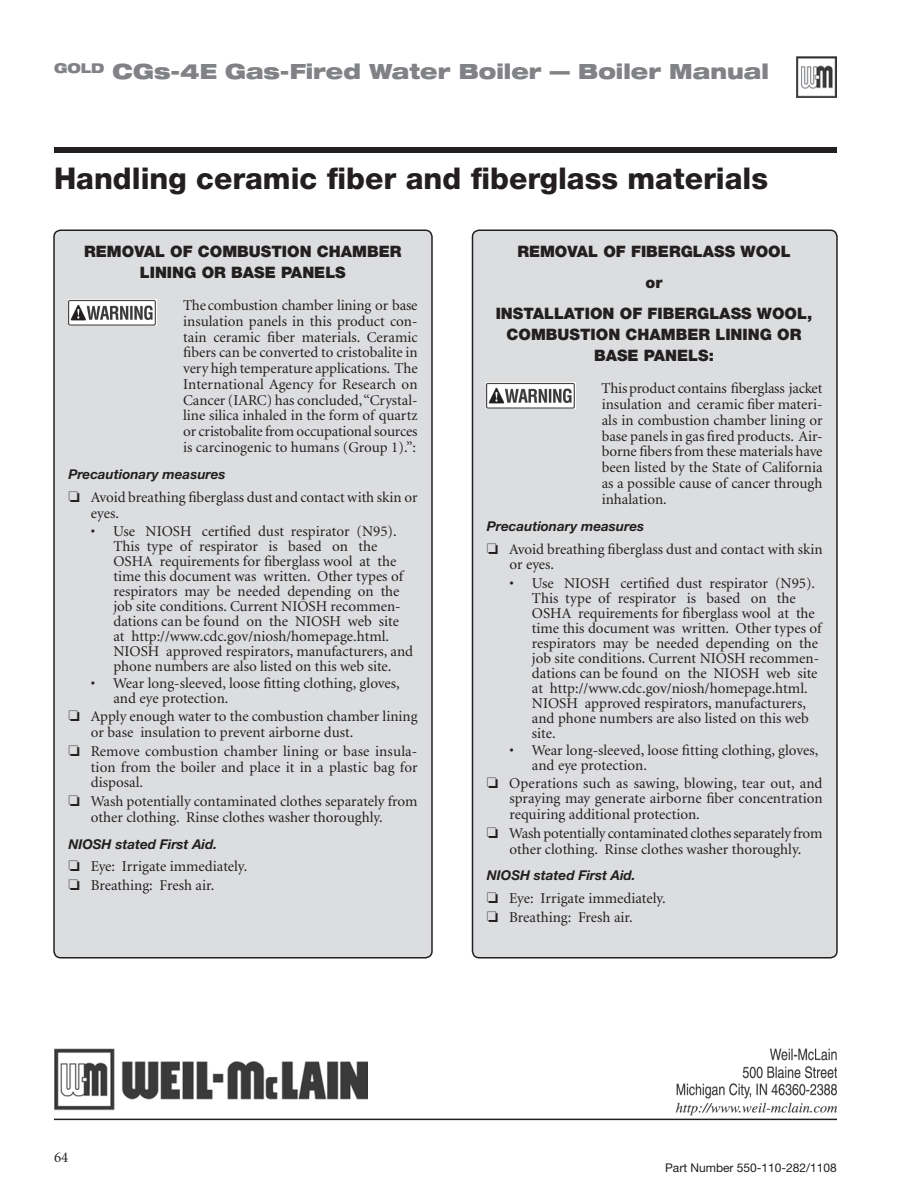
<style>
.page{position:relative;width:918px;height:1188px;background:#fff}
.page>*{position:absolute;margin:0;border:0;box-sizing:border-box;transform-origin:0 0}
.t1{font:800 30px "Helvetica Neue";color:#231f20}
.t2{font:900 expanded 21px "Helvetica Neue";color:#808285;scale:.96 1}
.t3{font:900 15.75px/21px "Helvetica Neue";color:#231f20;text-align:center}
.t4{font:15px/15.8px "Minion";color:#231f20}
.t5{font:italic 700 13.5px "Helvetica Neue";color:#231f20}
.t6{font:12px "Helvetica Neue";color:#231f20}
</style>
<div class="page">
<img style="left:796px;top:57px;width:41px;height:40px">
<img style="left:675px;top:1049px;width:162px;height:66px">
<div style="left:54px;top:147px;width:783px;height:6px;background:#231f20"></div>
<div style="left:54px;top:230px;width:378px;height:728px;background:#dcdddf;border-radius:7px"></div>
<img style="left:68px;top:300px;width:89px;height:25px">
<div style="left:53px;top:230px;width:380px;height:728px;border:2px solid #231f20;border-radius:7px"></div>
<div style="left:472px;top:230px;width:365px;height:728px;background:#dcdddf;border-radius:7px"></div>
<img style="left:487px;top:383px;width:88px;height:25px">
<div style="left:472px;top:230px;width:366px;height:728px;border:2px solid #231f20;border-radius:7px"></div>
<img style="left:54px;top:1049px;width:314px;height:62px">
<hr style="left:54px;top:1119px;width:783px;height:1px;background:#231f20">
<h2 class="t2" style="left:54px;top:57px;width:746px"><sup>GOLD</sup> CGs-4E Gas-Fired Water Boiler — Boiler Manual</h2>
<h1 class="t1" style="left:54px;top:160px;width:716px">Handling ceramic fiber and fiberglass materials</h1>
<p class="t3" style="left:84px;top:240px;width:319px">REMOVAL OF COMBUSTION CHAMBER<br>LINING OR BASE PANELS</p>
<p class="t4" style="left:183px;top:298px;width:236px;text-align:justify">The combustion chamber lining or base insulation panels in this product con&shy;tain ceramic fiber materials. Ceramic fibers can be converted to cristobalite in very high temperature applications. The International Agency for Research on Cancer (IARC) has concluded,“Crystal&shy;line silica inhaled in the form of quartz or cristobalite from occupational sources is carcinogenic to humans (Group 1).”:</p>
<p class="t5" style="left:68px;top:466px;width:159px">Precautionary measures</p>
<p class="t4" style="left:91px;top:490px;width:328px;text-indent:-22px">❏ Avoid breathing fiberglass dust and contact with skin or eyes.</p>
<p class="t4" style="left:113px;top:524px;width:301px;line-height:15px;text-indent:-22px">• Use NIOSH certified dust respirator (N95).<br>This type of respirator is based on the OSHA requirements for fiberglass wool at the time this document was written. Other types of respirators may be needed depending on the job site conditions. Current NIOSH recommen&shy;dations can be found on the NIOSH web site at http://www.cdc.gov/niosh/homepage.html.<br>NIOSH approved respirators, manufacturers, and phone numbers are also listed on this web site.</p>
<p class="t4" style="left:113px;top:676px;width:288px;line-height:15px;text-indent:-23px">• Wear long-sleeved, loose fitting clothing, gloves, and eye protection.</p>
<p class="t4" style="left:91px;top:709px;width:328px;text-indent:-22px">❏ Apply enough water to the combustion chamber lining or base insulation to prevent airborne dust.</p>
<p class="t4" style="left:91px;top:744px;width:328px;text-align:justify;text-indent:-22px">❏ Remove combustion chamber lining or base insula&shy;tion from the boiler and place it in a plastic bag for disposal.</p>
<p class="t4" style="left:91px;top:794px;width:328px;text-indent:-22px">❏ Wash potentially contaminated clothes separately from other clothing. Rinse clothes washer thoroughly.</p>
<p class="t5" style="left:68px;top:835px;width:150px">NIOSH stated First Aid.</p>
<p class="t4" style="left:68px;top:857px;width:180px;line-height:19.2px">❏ Eye: Irrigate immediately. ❏ Breathing: Fresh air.</p>
<p class="t3" style="left:496px;top:235px;width:318px;line-height:31px">REMOVAL OF FIBERGLASS WOOL<br>or<br>INSTALLATION OF FIBERGLASS WOOL,</p>
<p class="t3" style="left:507px;top:324px;width:296px">COMBUSTION CHAMBER LINING OR<br>BASE PANELS:</p>
<p class="t4" style="left:602px;top:381px;width:223px;text-align:justify">This product contains fiberglass jacket insulation and ceramic fiber materi&shy;als in combustion chamber lining or base panels in gas fired products. Air&shy;borne fibers from these materials have been listed by the State of California as a possible cause of cancer through inhalation.</p>
<p class="t5" style="left:487px;top:518px;width:159px">Precautionary measures</p>
<p class="t4" style="left:509px;top:541px;width:315px;text-indent:-22px">❏ Avoid breathing fiberglass dust and contact with skin or eyes.</p>
<p class="t4" style="left:532px;top:576px;width:291px;line-height:15px;text-indent:-22px">• Use NIOSH certified dust respirator (N95).<br>This type of respirator is based on the OSHA requirements for fiberglass wool at the time this document was written. Other types of respirators may be needed depending on the job site conditions. Current NIOSH recommen&shy;dations can be found on the NIOSH web site at http://www.cdc.gov/niosh/homepage.html.<br>NIOSH approved respirators, manufacturers, and phone numbers are also listed on this web site.</p>
<p class="t4" style="left:532px;top:743px;width:288px;line-height:15px;text-indent:-23px">• Wear long-sleeved, loose fitting clothing, gloves, and eye protection.</p>
<p class="t4" style="left:509px;top:776px;width:315px;text-align:justify;text-indent:-22px">❏ Operations such as sawing, blowing, tear out, and spraying may generate airborne fiber concentration requiring additional protection.</p>
<p class="t4" style="left:487px;top:826px;width:337px;text-align:center">❏ Wash potentially contaminated clothes separately from other clothing. Rinse clothes washer thoroughly.</p>
<p class="t5" style="left:487px;top:867px;width:150px">NIOSH stated First Aid.</p>
<p class="t4" style="left:487px;top:889px;width:180px;line-height:19.2px">❏ Eye: Irrigate immediately. ❏ Breathing: Fresh air.</p>
<p class="t4" style="left:54px;top:1150px;width:16px">64</p>
<p class="t6" style="left:665px;top:1160px;width:173px">Part Number 550-110-282/1108</p>
</div>
